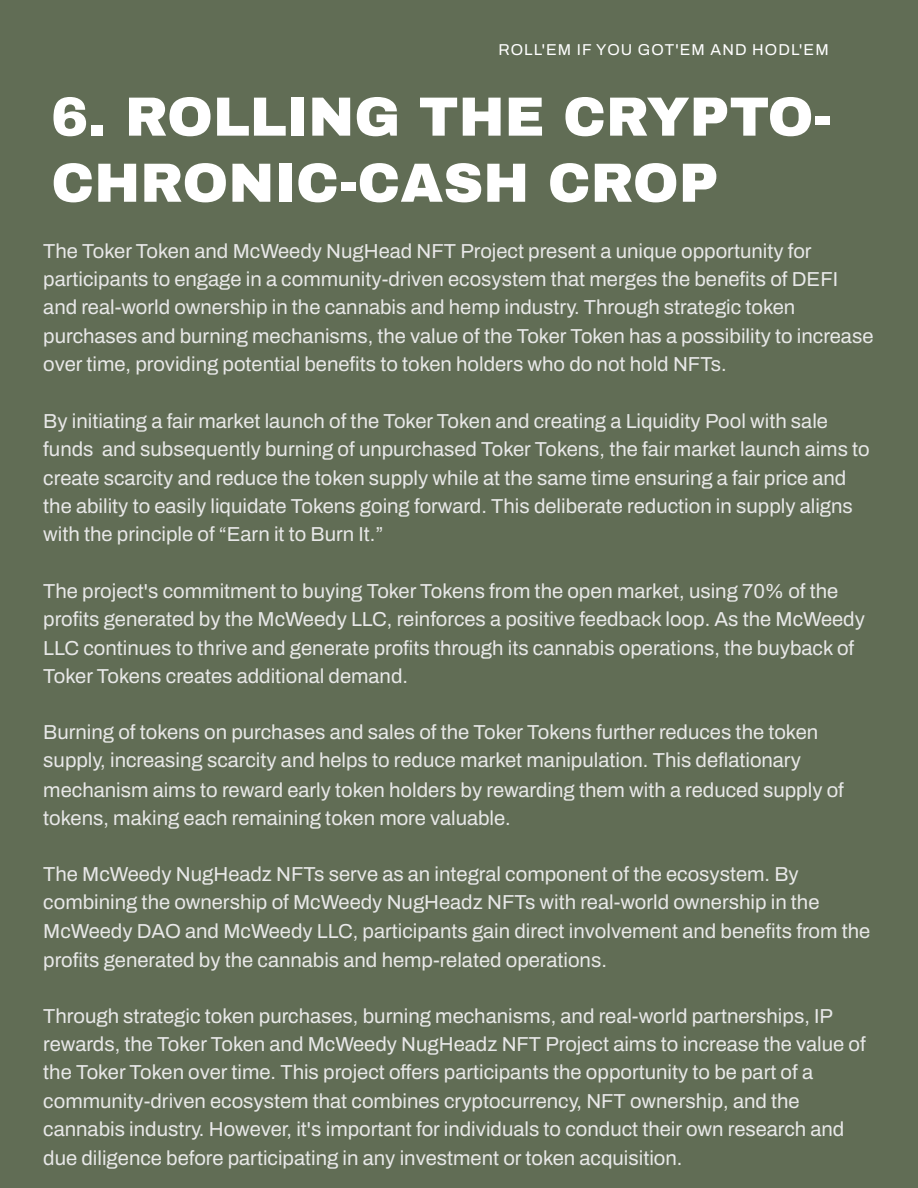
<style>
.page{position:relative;width:918px;height:1188px;background:#616d55}
.page>*{position:absolute;margin:0;border:0;box-sizing:border-box;transform-origin:0 0}
.t1{font:900 55.2px/66.2px "Archivo";color:#fff}
.t2{font:600 20.25px/28.3px "Archivo";color:#e8e8e8}
.t3{font:600 15.75px "Archivo";letter-spacing:.07em;color:#fff}
</style>
<div class="page">
<p class="t3" style="left:498px;top:41px;width:332px">ROLL'EM IF YOU GOT'EM AND HODL'EM</p>
<h1 class="t1" style="left:51px;top:84px;width:782px">6. ROLLING THE CRYPTO-<br>CHRONIC-CASH CROP</h1>
<p class="t2" style="left:43px;top:237px;width:832px">The Toker Token and McWeedy NugHead NFT Project present a unique opportunity for participants to engage in a community-driven ecosystem that merges the benefits of DEFI and real-world ownership in the cannabis and hemp industry. Through strategic token purchases and burning mechanisms, the value of the Toker Token has a possibility to increase over time, providing potential benefits to token holders who do not hold NFTs.</p>
<p class="t2" style="left:43px;top:407px;width:828px">By initiating a fair market launch of the Toker Token and creating a Liquidity Pool with sale funds and subsequently burning of unpurchased Toker Tokens, the fair market launch aims to create scarcity and reduce the token supply while at the same time ensuring a fair price and the ability to easily liquidate Tokens going forward. This deliberate reduction in supply aligns with the principle of “Earn it to Burn It.”</p>
<p class="t2" style="left:43px;top:577px;width:823px">The project's commitment to buying Toker Tokens from the open market, using 70% of the profits generated by the McWeedy LLC, reinforces a positive feedback loop. As the McWeedy LLC continues to thrive and generate profits through its cannabis operations, the buyback of Toker Tokens creates additional demand.</p>
<p class="t2" style="left:43px;top:718px;width:802px">Burning of tokens on purchases and sales of the Toker Tokens further reduces the token supply, increasing scarcity and helps to reduce market manipulation. This deflationary mechanism aims to reward early token holders by rewarding them with a reduced supply of tokens, making each remaining token more valuable.</p>
<p class="t2" style="left:43px;top:860px;width:829px">The McWeedy NugHeadz NFTs serve as an integral component of the ecosystem. By combining the ownership of McWeedy NugHeadz NFTs with real-world ownership in the McWeedy DAO and McWeedy LLC, participants gain direct involvement and benefits from the profits generated by the cannabis and hemp-related operations.</p>
<p class="t2" style="left:43px;top:1002px;width:824px">Through strategic token purchases, burning mechanisms, and real-world partnerships, IP rewards, the Toker Token and McWeedy NugHeadz NFT Project aims to increase the value of the Toker Token over time. This project offers participants the opportunity to be part of a community-driven ecosystem that combines cryptocurrency, NFT ownership, and the cannabis industry. However, it's important for individuals to conduct their own research and due diligence before participating in any investment or token acquisition.</p>
</div>
